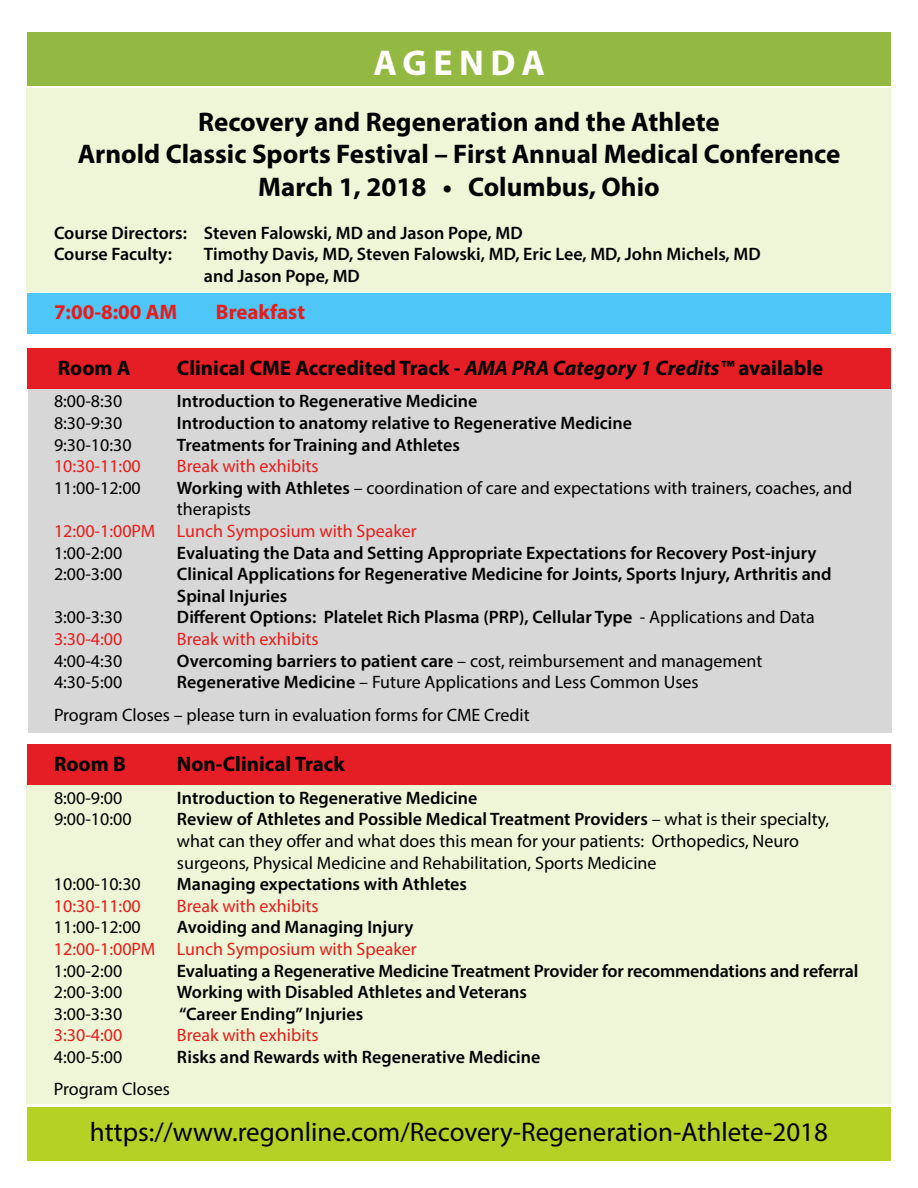
<style>
.page{position:relative;width:918px;height:1188px;background:#fff}
.page>*{position:absolute;margin:0;border:0;box-sizing:border-box;transform-origin:0 0}
.t1{font:700 36px "Myriad Pro";letter-spacing:.18em;color:#fff}
.t2{font:700 27px/32.4px "Myriad Pro";color:#000;text-align:center}
.t3{font:27px "Myriad Pro";color:#000}
.t4{font:700 21px "Myriad Pro";color:#000}
.t5{font:700 21px "Myriad Pro";color:#e51d1b}
.t6{font:600 18px/21.6px "Myriad Pro";color:#000}
.t7{font:18px/21.6px "Myriad Pro";color:#000}
.t8{font:18px "Myriad Pro";color:#e51d1b}
.s1{font-style:italic}
.s2{font-weight:600}
.s3{font-weight:400}
</style>
<div class="page">
<div style="left:28px;top:390px;width:864px;height:343px;background:#d7d7d7"></div>
<div style="left:27px;top:782px;width:864px;height:322px;background:#eff5d7"></div>
<div style="left:27px;top:88px;width:864px;height:204px;background:#eff5d7"></div>
<div style="left:27px;top:1107px;width:864px;height:54px;background:#b5d125"></div>
<div style="left:27px;top:293px;width:864px;height:41px;background:#4ec6f7"></div>
<div style="left:27px;top:744px;width:864px;height:40px;background:#e51d25"></div>
<div style="left:27px;top:348px;width:864px;height:40px;background:#e51d25"></div>
<div style="left:27px;top:32px;width:864px;height:54px;background:#94b942"></div>
<h1 class="t1" style="left:373px;top:39px;width:173px">AGENDA</h1>
<h2 class="t2" style="left:78px;top:105px;width:764px">Recovery and Regeneration and the Athlete<br>Arnold Classic Sports Festival – First Annual Medical Conference<br>March 1, 2018 • Columbus, Ohio</h2>
<p class="t6" style="left:54px;top:222px;width:470px">Course Directors: Steven Falowski, MD and Jason Pope, MD<br>Course Faculty:</p>
<p class="t6" style="left:204px;top:243px;width:558px">Timothy Davis, MD, Steven Falowski, MD, Eric Lee, MD, John Michels, MD and Jason Pope, MD</p>
<p class="t5" style="left:54px;top:298px;width:125px">7:00-8:00 AM</p>
<p class="t5" style="left:216px;top:298px;width:91px">Breakfast</p>
<p class="t4" style="left:58px;top:354px;width:74px">Room A</p>
<p class="t4" style="left:177px;top:354px;width:648px">Clinical CME Accredited Track - <span class="s1">AMA PRA Category 1 Credits™</span> available</p>
<p class="t7" style="left:54px;top:390px;width:70px">8:00-8:30</p>
<p class="t6" style="left:177px;top:390px;width:302px">Introduction to Regenerative Medicine</p>
<p class="t7" style="left:54px;top:412px;width:70px">8:30-9:30</p>
<p class="t6" style="left:177px;top:412px;width:457px">Introduction to anatomy relative to Regenerative Medicine</p>
<p class="t7" style="left:54px;top:434px;width:79px">9:30-10:30</p>
<p class="t6" style="left:177px;top:433px;width:284px">Treatments for Training and Athletes</p>
<p class="t8" style="left:54px;top:455px;width:88px">10:30-11:00</p>
<p class="t8" style="left:177px;top:455px;width:143px">Break with exhibits</p>
<p class="t7" style="left:54px;top:477px;width:88px">11:00-12:00</p>
<p class="t7" style="left:177px;top:477px;width:677px"><span class="s2">Working with Athletes</span> – coordination of care and expectations with trainers, coaches, and therapists</p>
<p class="t8" style="left:54px;top:520px;width:364px">12:00-1:00PM Lunch Symposium with Speaker</p>
<p class="t7" style="left:54px;top:542px;width:70px">1:00-2:00</p>
<p class="t6" style="left:177px;top:541px;width:641px">Evaluating the Data and Setting Appropriate Expectations for Recovery Post-injury</p>
<p class="t7" style="left:54px;top:563px;width:70px">2:00-3:00</p>
<p class="t6" style="left:177px;top:563px;width:656px">Clinical Applications for Regenerative Medicine for Joints, Sports Injury, Arthritis and<br>Spinal Injuries</p>
<p class="t7" style="left:54px;top:606px;width:70px">3:00-3:30</p>
<p class="t6" style="left:177px;top:606px;width:639px">Different Options: Platelet Rich Plasma (PRP), Cellular Type <span class="s3">- Applications and Data</span></p>
<p class="t8" style="left:54px;top:628px;width:70px">3:30-4:00</p>
<p class="t8" style="left:177px;top:628px;width:143px">Break with exhibits</p>
<p class="t7" style="left:54px;top:650px;width:70px">4:00-4:30</p>
<p class="t7" style="left:177px;top:650px;width:587px"><span class="s2">Overcoming barriers to patient care</span> – cost, reimbursement and management</p>
<p class="t7" style="left:54px;top:671px;width:70px">4:30-5:00</p>
<p class="t7" style="left:54px;top:666px;width:646px;line-height:32.4px;text-indent:123px"><span class="s2">Regenerative Medicine</span> – Future Applications and Less Common Uses<br>Program Closes – please turn in evaluation forms for CME Credit</p>
<p class="t4" style="left:54px;top:751px;width:73px">Room B</p>
<p class="t4" style="left:177px;top:751px;width:169px">Non-Clinical Track</p>
<p class="t7" style="left:54px;top:787px;width:70px">8:00-9:00</p>
<p class="t6" style="left:177px;top:786px;width:302px">Introduction to Regenerative Medicine</p>
<p class="t7" style="left:54px;top:808px;width:79px">9:00-10:00</p>
<p class="t7" style="left:177px;top:808px;width:654px"><span class="s2">Review of Athletes and Possible Medical Treatment Providers</span> – what is their specialty, what can they offer and what does this mean for your patients: Orthopedics, Neuro surgeons, Physical Medicine and Rehabilitation, Sports Medicine</p>
<p class="t7" style="left:54px;top:873px;width:88px">10:00-10:30</p>
<p class="t6" style="left:177px;top:873px;width:292px">Managing expectations with Athletes</p>
<p class="t8" style="left:54px;top:895px;width:88px">10:30-11:00</p>
<p class="t8" style="left:177px;top:895px;width:143px">Break with exhibits</p>
<p class="t7" style="left:54px;top:916px;width:88px">11:00-12:00</p>
<p class="t6" style="left:177px;top:916px;width:238px">Avoiding and Managing Injury</p>
<p class="t8" style="left:54px;top:938px;width:364px">12:00-1:00PM Lunch Symposium with Speaker</p>
<p class="t7" style="left:54px;top:959px;width:70px">1:00-2:00</p>
<p class="t6" style="left:177px;top:959px;width:683px">Evaluating a Regenerative Medicine Treatment Provider for recommendations and referral</p>
<p class="t7" style="left:54px;top:981px;width:70px">2:00-3:00</p>
<p class="t6" style="left:177px;top:981px;width:352px">Working with Disabled Athletes and Veterans</p>
<p class="t7" style="left:54px;top:1003px;width:70px">3:00-3:30</p>
<p class="t6" style="left:179px;top:1002px;width:186px">“Career Ending” Injuries</p>
<p class="t8" style="left:54px;top:1024px;width:70px">3:30-4:00</p>
<p class="t8" style="left:177px;top:1024px;width:143px">Break with exhibits</p>
<p class="t7" style="left:54px;top:1046px;width:70px">4:00-5:00</p>
<p class="t6" style="left:177px;top:1046px;width:365px">Risks and Rewards with Regenerative Medicine</p>
<p class="t7" style="left:54px;top:1078px;width:117px">Program Closes</p>
<h2 class="t3" style="left:90px;top:1116px;width:740px">https://www.regonline.com/Recovery-Regeneration-Athlete-2018</h2>
</div>
